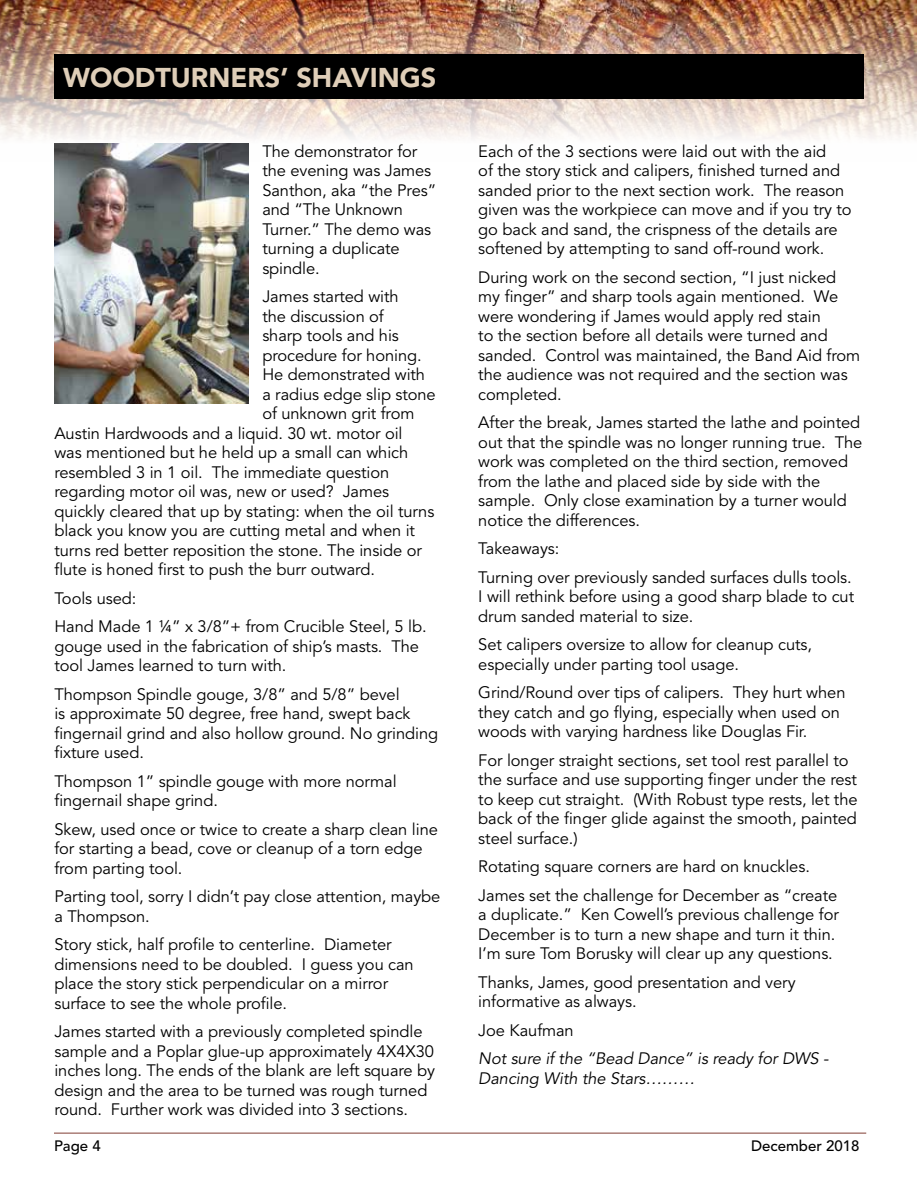
<style>
.page{position:relative;width:918px;height:1188px;background:#fff}
.page>*{position:absolute;margin:0;border:0;box-sizing:border-box;transform-origin:0 0}
.t1{font:900 27px "Avenir";color:#dfceb8}
.t2{font:16.5px/19.5px "Avenir";letter-spacing:-.005em;color:#000}
.t3{font:italic 16.5px/19.5px "Avenir";letter-spacing:-.005em;color:#000}
.t4{font:500 15px "Avenir";color:#000}
</style>
<div class="page">
<hr style="left:54px;top:1133px;width:812px;height:1px;background:#803c33">
<img style="left:0;top:0;width:917px;height:144px">
<div style="left:54px;top:54px;width:810px;height:45px;background:#000"></div>
<img style="left:54px;top:144px;width:195px;height:259px">
<h1 class="t1" style="left:63px;top:61px;width:375px">WOODTURNERS’ SHAVINGS</h1>
<p class="t2" style="left:262px;top:142px;width:175px">The demonstrator for the evening was James<br>Santhon, aka “the Pres” and “The Unknown<br>Turner.” The demo was turning a duplicate spindle.</p>
<p class="t2" style="left:262px;top:287px;width:138px">James started with</p>
<p class="t2" style="left:262px;top:307px;width:123px">the discussion of</p>
<p class="t2" style="left:262px;top:326px;width:138px">sharp tools and his</p>
<p class="t2" style="left:262px;top:346px;width:161px">procedure for honing.</p>
<p class="t2" style="left:262px;top:365px;width:164px">He demonstrated with</p>
<p class="t2" style="left:262px;top:385px;width:175px">a radius edge slip stone</p>
<p class="t2" style="left:262px;top:404px;width:154px">of unknown grit from</p>
<p class="t2" style="left:54px;top:424px;width:350px">Austin Hardwoods and a liquid. 30 wt. motor oil</p>
<p class="t2" style="left:54px;top:443px;width:355px">was mentioned but he held up a small can which</p>
<p class="t2" style="left:54px;top:463px;width:336px">resembled 3 in 1 oil. The immediate question</p>
<p class="t2" style="left:54px;top:482px;width:336px">regarding motor oil was, new or used? James</p>
<p class="t2" style="left:54px;top:502px;width:381px">quickly cleared that up by stating: when the oil turns</p>
<p class="t2" style="left:54px;top:521px;width:362px">black you know you are cutting metal and when it</p>
<p class="t2" style="left:54px;top:541px;width:369px">turns red better reposition the stone. The inside or</p>
<p class="t2" style="left:54px;top:560px;width:322px">flute is honed first to push the burr outward.</p>
<p class="t2" style="left:54px;top:584px;width:374px;line-height:28.5px">Tools used:<br>Hand Made 1 ¼” x 3/8”+ from Crucible Steel, 5 lb.</p>
<p class="t2" style="left:54px;top:637px;width:366px">gouge used in the fabrication of ship’s masts. The tool James learned to turn with.</p>
<p class="t2" style="left:54px;top:685px;width:385px">Thompson Spindle gouge, 3/8” and 5/8” bevel<br>is approximate 50 degree, free hand, swept back fingernail grind and also hollow ground. No grinding fixture used.</p>
<p class="t2" style="left:54px;top:772px;width:344px">Thompson 1” spindle gouge with more normal fingernail shape grind.</p>
<p class="t2" style="left:54px;top:820px;width:385px">Skew, used once or twice to create a sharp clean line for starting a bead, cove or cleanup of a torn edge from parting tool.</p>
<p class="t2" style="left:54px;top:887px;width:388px">Parting tool, sorry I didn’t pay close attention, maybe a Thompson.</p>
<p class="t2" style="left:54px;top:935px;width:361px">Story stick, half profile to centerline. Diameter dimensions need to be doubled. I guess you can place the story stick perpendicular on a mirror surface to see the whole profile.</p>
<p class="t2" style="left:54px;top:1022px;width:382px">James started with a previously completed spindle sample and a Poplar glue-up approximately 4X4X30 inches long. The ends of the blank are left square by design and the area to be turned was rough turned round. Further work was divided into 3 sections.</p>
<p class="t2" style="left:478px;top:142px;width:375px">Each of the 3 sections were laid out with the aid<br>of the story stick and calipers, finished turned and sanded prior to the next section work. The reason given was the workpiece can move and if you try to go back and sand, the crispness of the details are softened by attempting to sand off-round work.</p>
<p class="t2" style="left:478px;top:268px;width:383px">During work on the second section, “I just nicked my finger” and sharp tools again mentioned. We were wondering if James would apply red stain<br>to the section before all details were turned and sanded. Control was maintained, the Band Aid from the audience was not required and the section was completed.</p>
<p class="t2" style="left:478px;top:413px;width:386px">After the break, James started the lathe and pointed out that the spindle was no longer running true. The work was completed on the third section, removed from the lathe and placed side by side with the sample. Only close examination by a turner would notice the differences.</p>
<p class="t2" style="left:478px;top:535px;width:375px;line-height:28.5px">Takeaways:<br>Turning over previously sanded surfaces dulls tools.</p>
<p class="t2" style="left:478px;top:587px;width:377px">I will rethink before using a good sharp blade to cut drum sanded material to size.</p>
<p class="t2" style="left:478px;top:635px;width:335px">Set calipers oversize to allow for cleanup cuts, especially under parting tool usage.</p>
<p class="t2" style="left:478px;top:683px;width:369px">Grind/Round over tips of calipers. They hurt when they catch and go flying, especially when used on woods with varying hardness like Douglas Fir.</p>
<p class="t2" style="left:478px;top:751px;width:381px">For longer straight sections, set tool rest parallel to the surface and use supporting finger under the rest to keep cut straight. (With Robust type rests, let the back of the finger glide against the smooth, painted steel surface.)</p>
<p class="t2" style="left:478px;top:853px;width:360px;line-height:28.5px">Rotating square corners are hard on knuckles.<br>James set the challenge for December as “create</p>
<p class="t2" style="left:478px;top:905px;width:362px">a duplicate.” Ken Cowell’s previous challenge for<br>December is to turn a new shape and turn it thin.<br>I’m sure Tom Borusky will clear up any questions.</p>
<p class="t2" style="left:478px;top:973px;width:319px">Thanks, James, good presentation and very informative as always.</p>
<p class="t2" style="left:478px;top:1021px;width:97px">Joe Kaufman</p>
<p class="t3" style="left:478px;top:1049px;width:352px">Not sure if the “Bead Dance” is ready for DWS -<br>Dancing With the Stars………</p>
<p class="t4" style="left:54px;top:1138px;width:48px">Page 4</p>
<p class="t4" style="left:751px;top:1138px;width:110px">December 2018</p>
</div>
